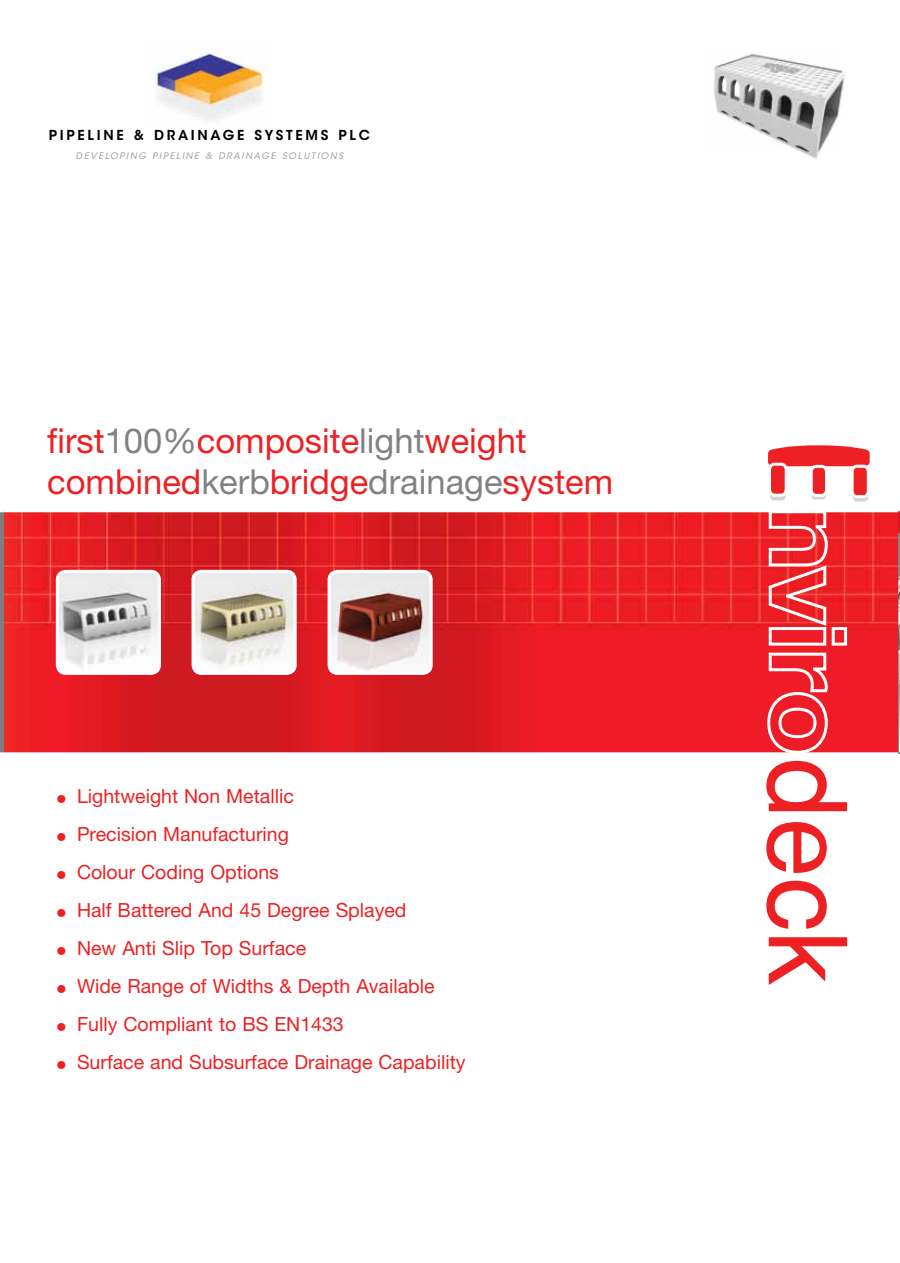
<style>
.page{position:relative;width:900px;height:1263px;background:#fff}
.page>*{position:absolute;margin:0;border:0;box-sizing:border-box;transform-origin:0 0}
.t1{font:34.5px/41.4px "Helvetica Neue LT Std";color:#ed2124}
.t2{font:19.5px "Helvetica Neue LT Std";color:#ed2124}
.t3{font:600 13.65px "ITC Avant Garde Std";letter-spacing:.2em;color:#000}
.t4{font:italic 8.85px "ITC Avant Garde Std";letter-spacing:.2em;color:#939598}
.s1{color:#808285}
.s2{font-size:22.5px}
</style>
<div class="page">
<img style="left:5px;top:512px;width:884px;height:240px">
<svg style="left:889px;top:512px;width:8px;height:240px;background:#ee1d26"></svg>
<img style="left:154px;top:51px;width:115px;height:70px">
<img style="left:60px;top:669px;width:101px;height:18px">
<div style="left:170px;top:587px;width:100px;height:101px;background:#cf1a21"></div>
<img style="left:278px;top:586px;width:100px;height:102px">
<img style="left:714px;top:54px;width:131px;height:105px">
<svg style="left:0;top:511px;width:5px;height:242px"></svg>
<svg style="left:897px;top:510px;width:2px;height:244px"></svg>
<img style="left:57px;top:571px;width:102px;height:102px">
<div style="left:56px;top:570px;width:105px;height:105px;border:3px solid #fff;border-radius:9px"></div>
<img style="left:193px;top:571px;width:102px;height:102px">
<div style="left:191px;top:570px;width:105px;height:105px;border:3px solid #fff;border-radius:9px"></div>
<img style="left:329px;top:571px;width:102px;height:102px">
<div style="left:327px;top:570px;width:105px;height:105px;border:3px solid #fff;border-radius:9px"></div>
<svg style="left:766px;top:761px;width:80px;height:50px"></svg>
<svg style="left:766px;top:822px;width:60px;height:51px"></svg>
<svg style="left:766px;top:881px;width:60px;height:48px"></svg>
<svg style="left:768px;top:937px;width:78px;height:48px"></svg>
<svg style="left:765px;top:445px;width:107px;height:308px"></svg>
<p class="t3" style="left:49px;top:126px;width:322px">PIPELINE &amp; DRAINAGE SYSTEMS PLC</p>
<p class="t4" style="left:76px;top:150px;width:269px">DEVELOPING PIPELINE &amp; DRAINAGE SOLUTIONS</p>
<h1 class="t1" style="left:47px;top:419px;width:567px">first<span class="s1">100%</span>composite<span class="s1">light</span>weight combined<span class="s1">kerb</span>bridge<span class="s1">drainage</span>system</h1>
<p class="t2" style="left:56px;top:784px;width:239px"><span class="s2">•</span> Lightweight Non Metallic</p>
<p class="t2" style="left:56px;top:822px;width:235px"><span class="s2">•</span> Precision Manufacturing</p>
<p class="t2" style="left:56px;top:860px;width:225px"><span class="s2">•</span> Colour Coding Options</p>
<p class="t2" style="left:56px;top:898px;width:352px"><span class="s2">•</span> Half Battered And 45 Degree Splayed</p>
<p class="t2" style="left:56px;top:936px;width:252px"><span class="s2">•</span> New Anti Slip Top Surface</p>
<p class="t2" style="left:56px;top:974px;width:380px"><span class="s2">•</span> Wide Range of Widths &amp; Depth Available</p>
<p class="t2" style="left:56px;top:1012px;width:289px"><span class="s2">•</span> Fully Compliant to BS EN1433</p>
<p class="t2" style="left:56px;top:1050px;width:411px"><span class="s2">•</span> Surface and Subsurface Drainage Capability</p>
</div>
